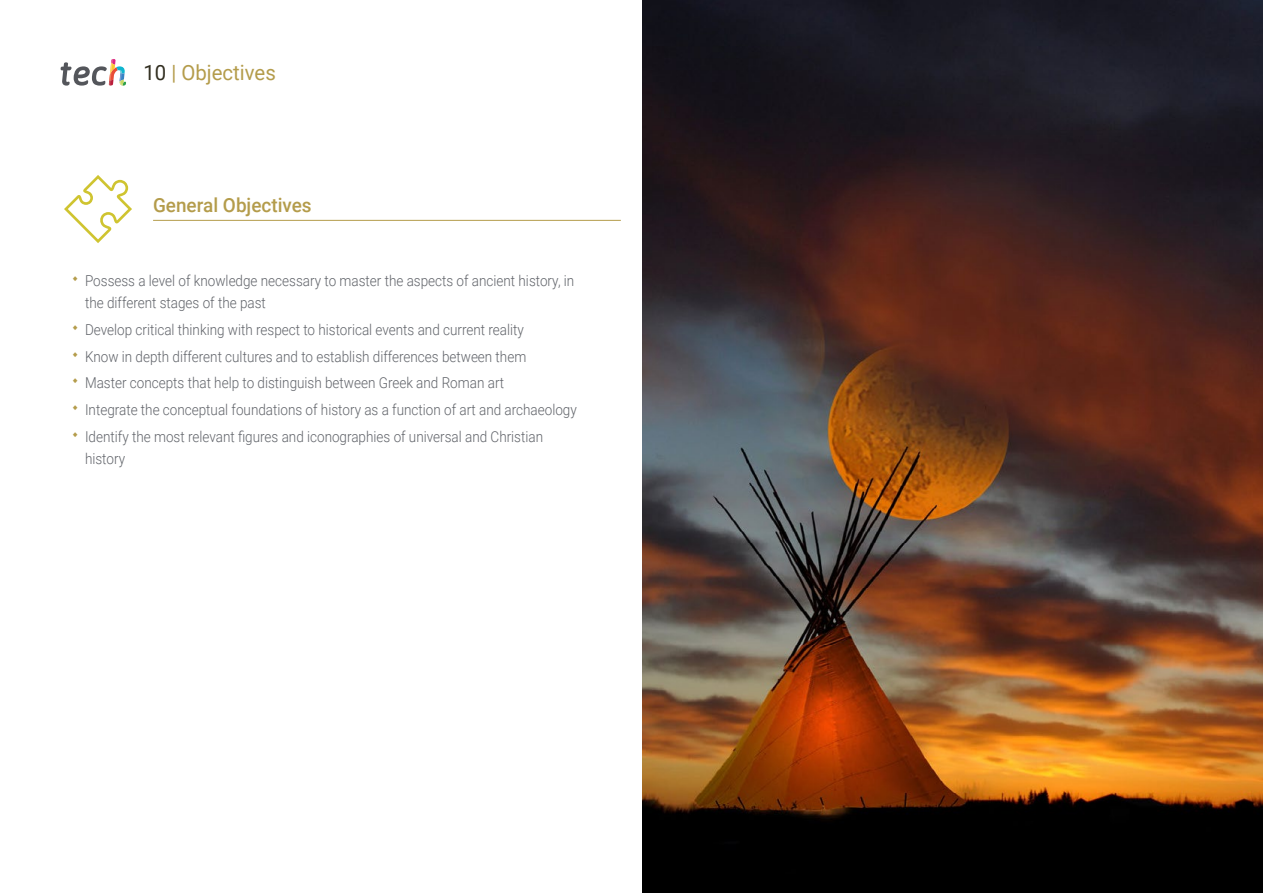
<style>
.page{position:relative;width:1263px;height:893px;background:#fff}
.page>*{position:absolute;margin:0;border:0;box-sizing:border-box;transform-origin:0 0}
.t1{font:21px "Roboto";color:#b49c4b}
.t2{font:500 19.5px "Roboto";color:#b49c4b}
.t3{font:300 15px/26.7px "Roboto";color:#61646a;scale:.9 1}
.s1{color:#312e20}
</style>
<div class="page">
<hr style="left:153px;top:220px;width:468px;height:1px;background:#b49c4b">
<svg style="left:64px;top:175px;width:68px;height:68px"></svg>
<img style="left:642px;top:0;width:621px;height:893px">
<svg style="left:61px;top:59px;width:65px;height:27px"></svg>
<h1 class="t1" style="left:144px;top:57px;width:134px"><span class="s1">10</span> | Objectives</h1>
<h2 class="t2" style="left:153px;top:191px;width:160px">General Objectives</h2>
<p class="t3" style="left:85px;top:268px;width:545px;line-height:22.5px">Possess a level of knowledge necessary to master the aspects of ancient history, in the different stages of the past</p>
<p class="t3" style="left:85px;top:316px;width:548px">Develop critical thinking with respect to historical events and current reality<br>Know in depth different cultures and to establish differences between them<br>Master concepts that help to distinguish between Greek and Roman art<br>Integrate the conceptual foundations of history as a function of art and archaeology Identify the most relevant figures and iconographies of universal and Christian</p>
<p class="t3" style="left:85px;top:445px;width:46px">history</p>
</div>
